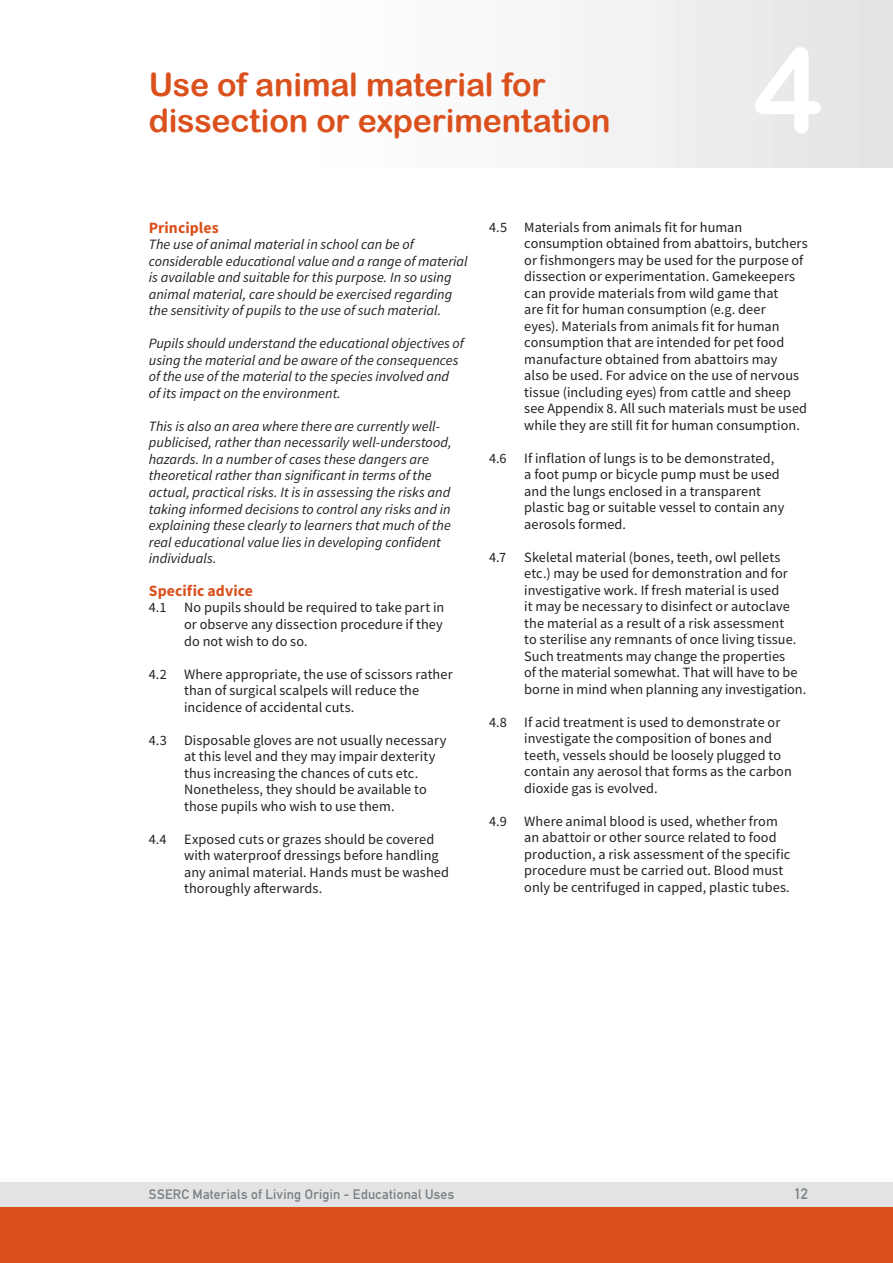
<style>
.page{position:relative;width:893px;height:1263px;background:#fff}
.page>*{position:absolute;margin:0;border:0;box-sizing:border-box;transform-origin:0 0}
.t1{font:117px "Arial Rounded MT Bold";color:#fff}
.t2{font:32.25px/36px "Arial Rounded MT Bold";letter-spacing:-.005em;color:#da511d}
.t3{font:700 15.75px "Source Sans Pro";letter-spacing:.005em;color:#da511d}
.t4{font:700 15px "DIN Alternate";color:#7d8082}
.t5{font:14.25px/16.5px "Source Sans Pro";letter-spacing:.005em;color:#231f20}
.t6{font:italic 14.25px/16.5px "Source Sans Pro";color:#231f20}
.t7{font:700 13.5px "DIN Alternate";letter-spacing:.02em;color:#7d8082}
</style>
<div class="page">
<div style="left:264px;top:0;width:629px;height:168px;background:linear-gradient(to right,#fff,#e3e4e5)"></div>
<div style="left:0;top:1182px;width:893px;height:26px;background:#e2e3e4"></div>
<div style="left:0;top:1208px;width:893px;height:55px;background:#da511d"></div>
<h2 class="t2" style="left:149px;top:66px;width:463px">Use of animal material for dissection or experimentation</h2>
<h1 class="t1" style="left:753px;top:21px;width:71px">4</h1>
<p class="t3" style="left:149px;top:217px;width:71px">Principles</p>
<p class="t6" style="left:149px;top:236px;width:320px">The use of animal material in school can be of considerable educational value and a range of material is available and suitable for this purpose. In so using animal material, care should be exercised regarding the sensitivity of pupils to the use of such material.</p>
<p class="t6" style="left:149px;top:335px;width:317px">Pupils should understand the educational objectives of using the material and be aware of the consequences of the use of the material to the species involved and of its impact on the environment.</p>
<p class="t6" style="left:149px;top:418px;width:304px">This is also an area where there are currently well&shy;publicised, rather than necessarily well-understood, hazards. In a number of cases these dangers are theoretical rather than significant in terms of the actual, practical risks. It is in assessing the risks and taking informed decisions to control any risks and in explaining these clearly to learners that much of the real educational value lies in developing confident individuals.</p>
<p class="t3" style="left:149px;top:580px;width:106px">Specific advice</p>
<p class="t5" style="left:184px;top:599px;width:262px;text-align:justify;text-indent:-35px">4.1 No pupils should be required to take part in or observe any dissection procedure if they do not wish to do so.</p>
<p class="t5" style="left:184px;top:665px;width:270px;text-indent:-35px">4.2 Where appropriate, the use of scissors rather than of surgical scalpels will reduce the incidence of accidental cuts.</p>
<p class="t5" style="left:184px;top:731px;width:264px;text-indent:-35px">4.3 Disposable gloves are not usually necessary at this level and they may impair dexterity thus increasing the chances of cuts etc.<br>Nonetheless, they should be available to those pupils who wish to use them.</p>
<p class="t5" style="left:184px;top:830px;width:266px;text-indent:-35px">4.4 Exposed cuts or grazes should be covered with waterproof dressings before handling any animal material. Hands must be washed thoroughly afterwards.</p>
<p class="t5" style="left:524px;top:219px;width:285px;text-indent:-35px">4.5 Materials from animals fit for human consumption obtained from abattoirs, butchers or fishmongers may be used for the purpose of dissection or experimentation. Gamekeepers can provide materials from wild game that<br>are fit for human consumption (e.g. deer<br>eyes). Materials from animals fit for human consumption that are intended for pet food manufacture obtained from abattoirs may<br>also be used. For advice on the use of nervous tissue (including eyes) from cattle and sheep see Appendix 8. All such materials must be used while they are still fit for human consumption.</p>
<p class="t5" style="left:524px;top:450px;width:261px;text-indent:-35px">4.6 If inflation of lungs is to be demonstrated, a foot pump or bicycle pump must be used and the lungs enclosed in a transparent plastic bag or suitable vessel to contain any aerosols formed.</p>
<p class="t5" style="left:489px;top:549px;width:19px">4.7</p>
<p class="t5" style="left:524px;top:549px;width:283px">Skeletal material (bones, teeth, owl pellets etc.) may be used for demonstration and for investigative work. If fresh material is used<br>it may be necessary to disinfect or autoclave the material as a result of a risk assessment<br>to sterilise any remnants of once living tissue.<br>Such treatments may change the properties<br>of the material somewhat. That will have to be borne in mind when planning any investigation.</p>
<p class="t5" style="left:524px;top:714px;width:269px;text-indent:-35px">4.8 If acid treatment is used to demonstrate or investigate the composition of bones and teeth, vessels should be loosely plugged to contain any aerosol that forms as the carbon dioxide gas is evolved.</p>
<p class="t5" style="left:524px;top:813px;width:268px;text-indent:-35px">4.9 Where animal blood is used, whether from an abattoir or other source related to food production, a risk assessment of the specific procedure must be carried out. Blood must only be centrifuged in capped, plastic tubes.</p>
<p class="t7" style="left:149px;top:1184px;width:307px">SSERC Materials of Living Origin - Educational Uses</p>
<p class="t4" style="left:794px;top:1182px;width:15px">12</p>
</div>
